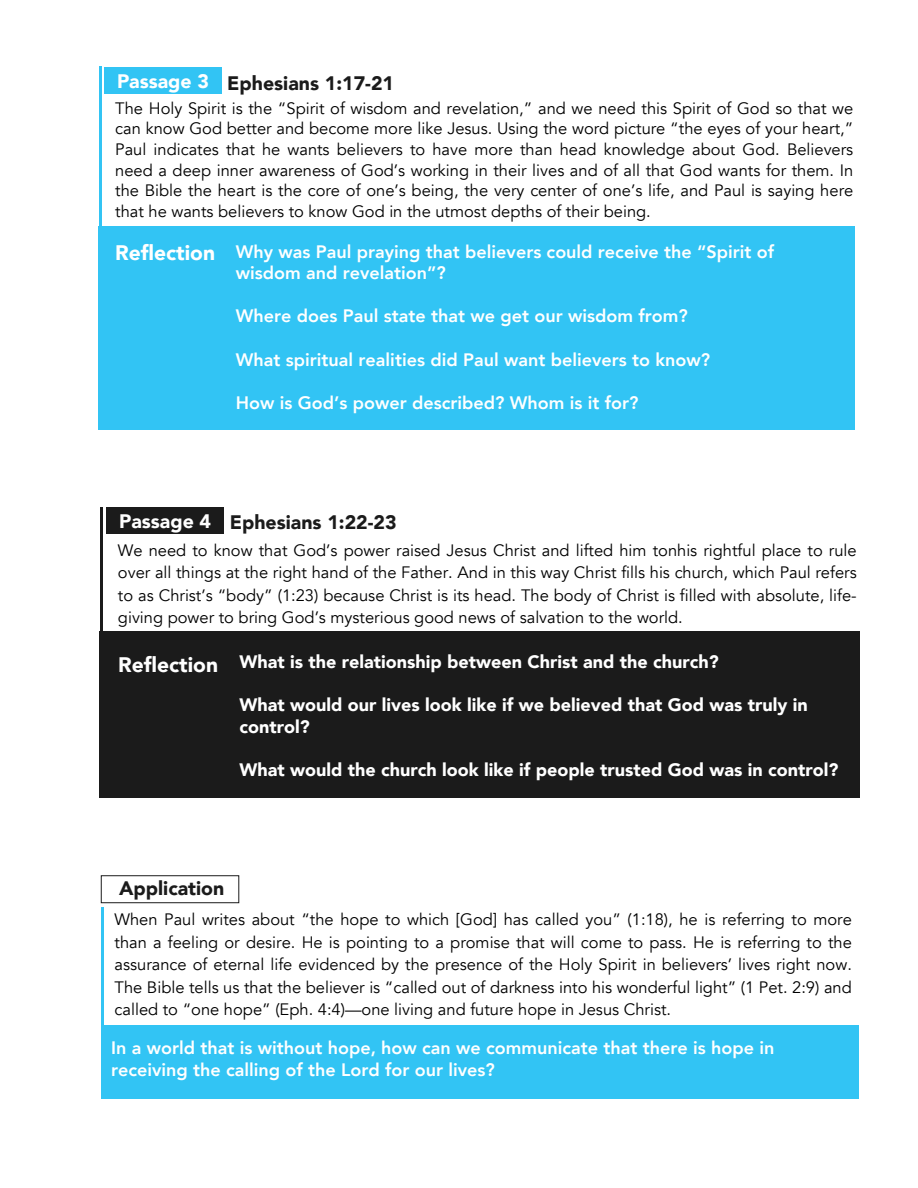
<style>
.page{position:relative;width:918px;height:1188px;background:#fff}
.page>*{position:absolute;margin:0;border:0;box-sizing:border-box;transform-origin:0 0}
.t1{font:900 21px "Avenir";color:#fff}
.t2{font:900 19.5px "Avenir";color:#1b1b1b}
.t3{font:900 19.5px "Avenir";color:#fff}
.t4{font:800 18px/21.6px "Avenir";color:#fff}
.t5{font:900 18px/21.6px "Avenir";color:#fff}
.t6{font:16.5px/22.5px "Avenir";color:#000;text-align:justify}
.s1{color:#fff}
</style>
<div class="page">
<div style="left:101px;top:1025px;width:757px;height:74px;background:#32c4f4"></div>
<div style="left:105px;top:67px;width:117px;height:27px;background:#32c4f4"></div>
<hr style="left:99px;top:67px;width:3px;height:273px;background:#32c4f4">
<div style="left:99px;top:227px;width:756px;height:203px;background:#32c4f4"></div>
<div style="left:101px;top:875px;width:138px;height:28px;border:1px solid #1b1b1b"></div>
<div style="left:106px;top:507px;width:118px;height:27px;background:#1b1b1b"></div>
<hr style="left:100px;top:507px;width:3px;height:207px;background:#1b1b1b">
<div style="left:100px;top:631px;width:760px;height:167px;background:#1b1b1b"></div>
<hr style="left:101px;top:907px;width:3px;height:164px;background:#32c4f4">
<p class="t2" style="left:117px;top:67px;width:279px"><span class="s1">Passage 3</span> Ephesians 1:17-21</p>
<p class="t6" style="left:115px;top:98px;width:740px;line-height:20.7px">The Holy Spirit is the “Spirit of wisdom and revelation,” and we need this Spirit of God so that we can know God better and become more like Jesus. Using the word picture “the eyes of your heart,” Paul indicates that he wants believers to have more than head knowledge about God. Believers need a deep inner awareness of God’s working in their lives and of all that God wants for them. In the Bible the heart is the core of one’s being, the very center of one’s life, and Paul is saying here that he wants believers to know God in the utmost depths of their being.</p>
<p class="t4" style="left:236px;top:241px;width:540px">Why was Paul praying that believers could receive the “Spirit of wisdom and revelation”?</p>
<p class="t4" style="left:236px;top:305px;width:453px">Where does Paul state that we get our wisdom from?</p>
<p class="t4" style="left:236px;top:349px;width:476px">What spiritual realities did Paul want believers to know?</p>
<p class="t4" style="left:236px;top:392px;width:404px">How is God’s power described? Whom is it for?</p>
<p class="t1" style="left:115px;top:235px;width:101px">Reflection</p>
<p class="t3" style="left:119px;top:504px;width:94px">Passage 4</p>
<p class="t2" style="left:230px;top:505px;width:168px">Ephesians 1:22-23</p>
<p class="t6" style="left:118px;top:539px;width:740px">We need to know that God’s power raised Jesus Christ and lifted him tonhis rightful place to rule over all things at the right hand of the Father. And in this way Christ fills his church, which Paul refers to as Christ’s “body” (1:23) because Christ is its head. The body of Christ is filled with absolute, life&shy;giving power to bring God’s mysterious good news of salvation to the world.</p>
<p class="t1" style="left:118px;top:647px;width:101px">Reflection</p>
<p class="t5" style="left:240px;top:651px;width:481px">What is the relationship between Christ and the church?</p>
<p class="t5" style="left:240px;top:694px;width:570px">What would our lives look like if we believed that God was truly in control?</p>
<p class="t5" style="left:240px;top:759px;width:600px">What would the church look like if people trusted God was in control?</p>
<p class="t2" style="left:119px;top:871px;width:107px">Application</p>
<p class="t6" style="left:115px;top:909px;width:739px">When Paul writes about “the hope to which [God] has called you” (1:18), he is referring to more than a feeling or desire. He is pointing to a promise that will come to pass. He is referring to the assurance of eternal life evidenced by the presence of the Holy Spirit in believers’ lives right now.<br>The Bible tells us that the believer is “called out of darkness into his wonderful light” (1 Pet. 2:9) and called to “one hope” (Eph. 4:4)—one living and future hope in Jesus Christ.</p>
<p class="t4" style="left:111px;top:1037px;width:665px">In a world that is without hope, how can we communicate that there is hope in receiving the calling of the Lord for our lives?</p>
</div>
